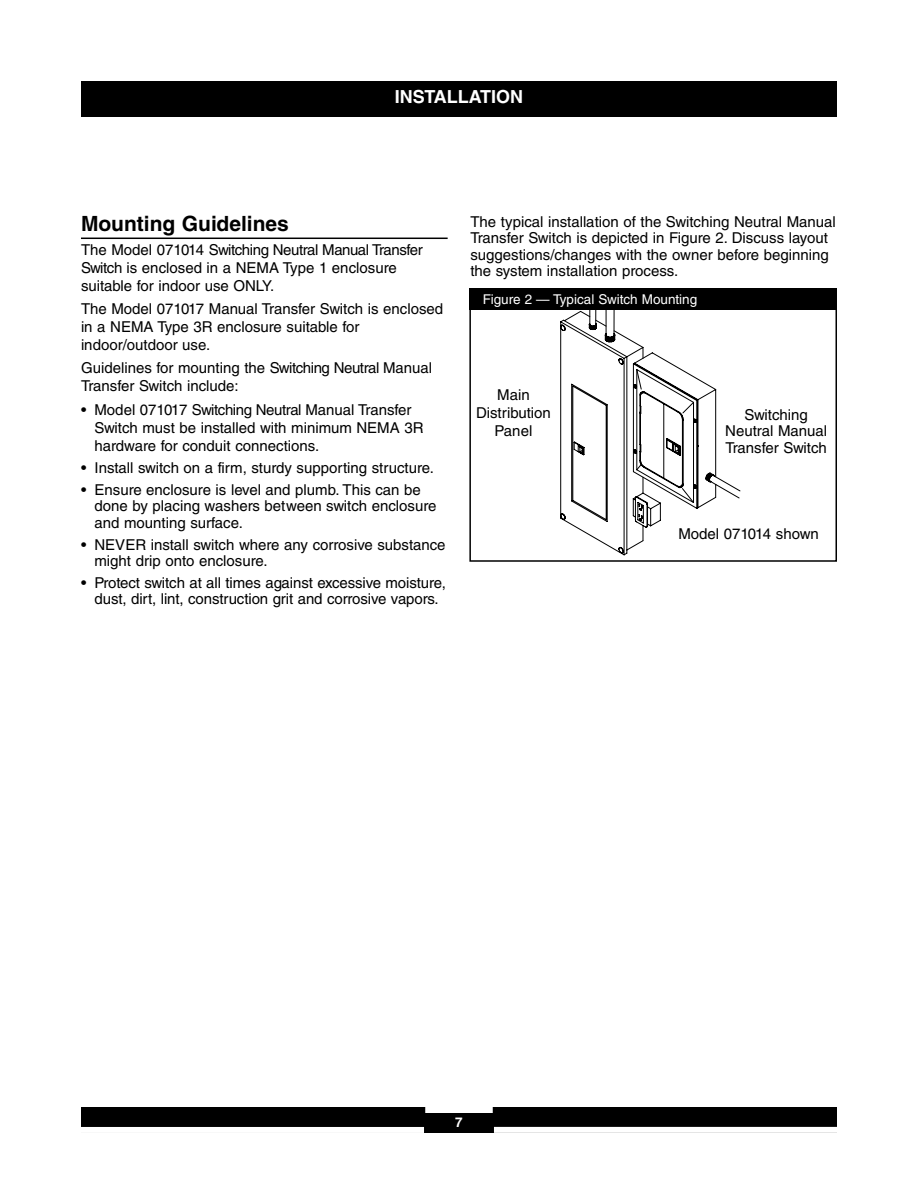
<style>
.page{position:relative;width:918px;height:1188px;background:#fff}
.page>*{position:absolute;margin:0;border:0;box-sizing:border-box;transform-origin:0 0}
.t1{font:700 21px "Helvetica LT Std";color:#000}
.t2{font:700 18px "Helvetica LT Std";color:#fff}
.t3{font:15px/18px "Helvetica LT Std";color:#000}
.t4{font:13.5px "Helvetica LT Std";color:#fff}
.t5{font:700 13.5px "Helvetica LT Std";color:#fff}
</style>
<div class="page">
<hr style="left:81px;top:238px;width:367px;height:1px;background:#000">
<div style="left:81px;top:81px;width:756px;height:36px;background:#000"></div>
<div style="left:81px;top:1107px;width:756px;height:26px;background:#000"></div>
<div style="left:425px;top:1107px;width:68px;height:6px;background:#fff"></div>
<div style="left:494px;top:1127px;width:343px;height:6px;background:#fff"></div>
<div style="left:81px;top:1127px;width:343px;height:6px;background:#fff"></div>
<svg style="left:560px;top:316px;width:181px;height:239px"></svg>
<svg style="left:571px;top:311px;width:145px;height:242px"></svg>
<div style="left:469px;top:308px;width:368px;height:254px;border:2px solid #000"></div>
<div style="left:469px;top:289px;width:368px;height:21px;background:#000"></div>
<p class="t2" style="left:395px;top:89px;width:130px">INSTALLATION</p>
<h1 class="t1" style="left:81px;top:215px;width:209px">Mounting Guidelines</h1>
<p class="t3" style="left:81px;top:242px;width:343px">The Model 071014 Switching Neutral Manual Transfer<br>Switch is enclosed in a NEMA Type 1 enclosure suitable for indoor use ONLY.</p>
<p class="t3" style="left:81px;top:301px;width:364px">The Model 071017 Manual Transfer Switch is enclosed in a NEMA Type 3R enclosure suitable for indoor/outdoor use.</p>
<p class="t3" style="left:81px;top:360px;width:353px">Guidelines for mounting the Switching Neutral Manual<br>Transfer Switch include:</p>
<p class="t3" style="left:95px;top:402px;width:331px;text-indent:-14px">• Model 071017 Switching Neutral Manual Transfer<br>Switch must be installed with minimum NEMA 3R hardware for conduit connections.</p>
<p class="t3" style="left:81px;top:460px;width:355px">• Install switch on a firm, sturdy supporting structure.</p>
<p class="t3" style="left:95px;top:482px;width:344px;line-height:16.5px;text-indent:-14px">• Ensure enclosure is level and plumb. This can be done by placing washers between switch enclosure and mounting surface.</p>
<p class="t3" style="left:95px;top:537px;width:353px;line-height:16.5px;text-indent:-14px">• NEVER install switch where any corrosive substance might drip onto enclosure.</p>
<p class="t3" style="left:81px;top:576px;width:367px;line-height:16.5px;text-align:center">• Protect switch at all times against excessive moisture, dust, dirt, lint, construction grit and corrosive vapors.</p>
<p class="t3" style="left:470px;top:214px;width:367px;line-height:16.5px">The typical installation of the Switching Neutral Manual Transfer Switch is depicted in Figure 2. Discuss layout suggestions/changes with the owner before beginning the system installation process.</p>
<p class="t4" style="left:483px;top:294px;width:216px">Figure 2 — Typical Switch Mounting</p>
<p class="t3" style="left:476px;top:387px;width:76px;text-align:center">Main<br>Distribution<br>Panel</p>
<p class="t3" style="left:725px;top:408px;width:103px;line-height:16.5px;text-align:center">Switching<br>Neutral Manual<br>Transfer Switch</p>
<p class="t3" style="left:678px;top:526px;width:142px">Model 071014 shown</p>
<p class="t5" style="left:455px;top:1117px;width:9px">7</p>
</div>
